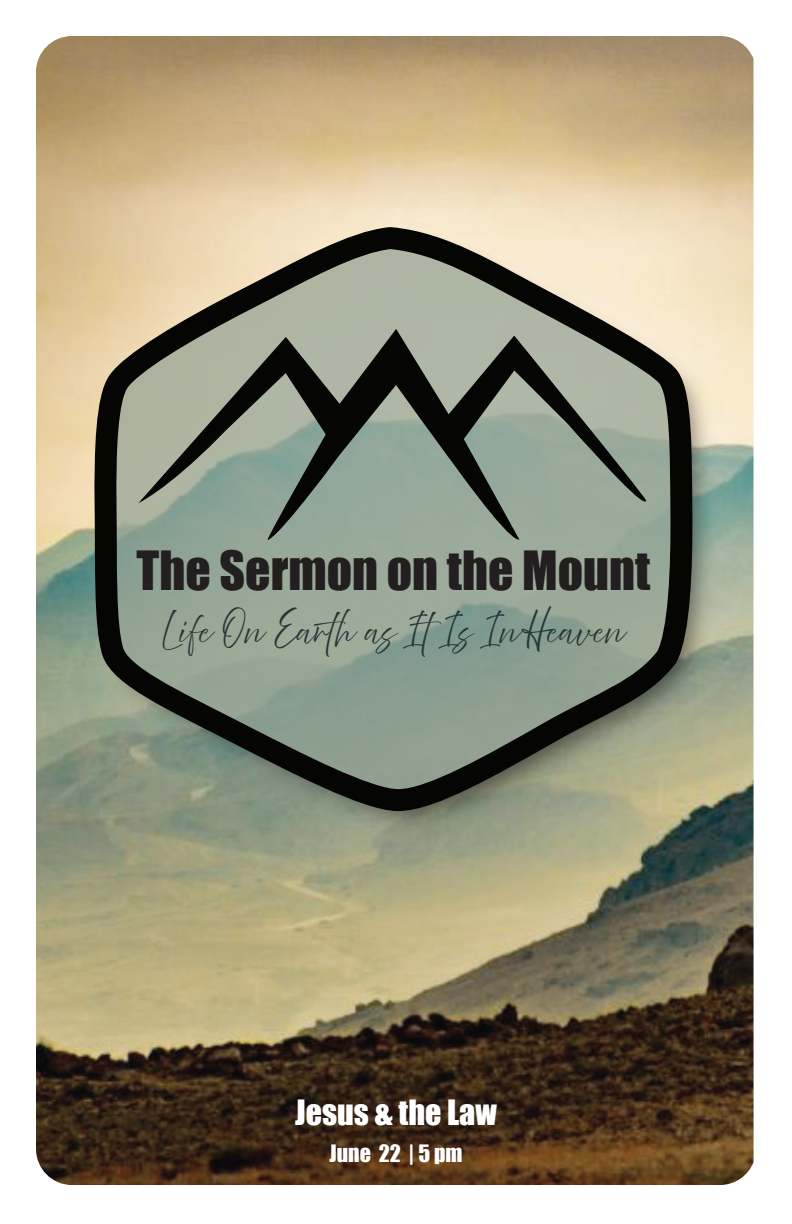
<style>
.page{position:relative;width:792px;height:1224px;background:#fff}
.page>*{position:absolute;margin:0;border:0;box-sizing:border-box;transform-origin:0 0}
.t1{font:49.6px "Impact";color:#231f20}
.t2{font:32px "Impact";color:#fff}
.t3{font:28px "Abovethe Beyond Script";color:#263738}
.t4{font:22px "Impact";color:#fff}
</style>
<div class="page">
<img style="left:36px;top:36px;width:718px;height:1149px">
<img style="left:89px;top:222px;width:637px;height:622px">
<svg style="left:77px;top:214px;width:635px;height:608px;background:#8e9584"></svg>
<p class="t1" style="left:137px;top:532px;width:515px">The Sermon on the Mount</p>
<p class="t3" style="left:163px;top:614px;width:463px">Life On Earth as ItIs In Heaven</p>
<p class="t2" style="left:295px;top:1088px;width:203px">Jesus &amp; the Law</p>
<p class="t4" style="left:329px;top:1136px;width:134px">June 22 | 5 pm</p>
</div>
